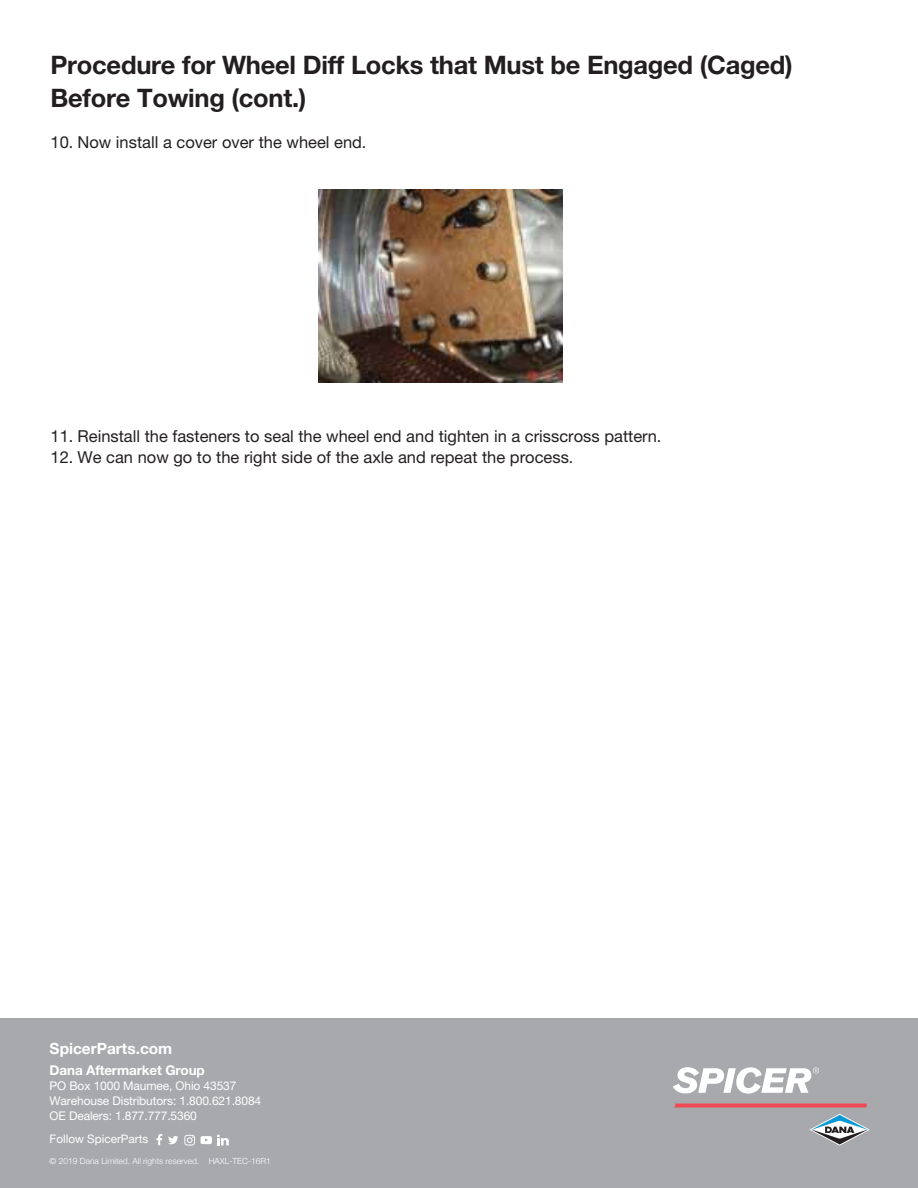
<style>
.page{position:relative;width:918px;height:1188px;background:#fff}
.page>*{position:absolute;margin:0;border:0;box-sizing:border-box;transform-origin:0 0}
.t1{font:700 25.5px/33px "Helvetica Neue LT Std";letter-spacing:-.01em;color:#231f20}
.t2{font:16.5px "Helvetica Neue LT Std";color:#231f20}
.t3{font:700 15.45px "Helvetica Neue";color:#fff}
.t4{font:700 13.5px "Helvetica Neue LT Std";letter-spacing:-.01em;color:#fff}
.t5{font:12px/15px "Helvetica Neue LT Std";letter-spacing:-.01em;color:#fff}
.t6{font:11.7px "Helvetica Neue LT Std";color:#fff}
.t7{font:300 8.4px "Helvetica Neue";color:#fff}
</style>
<div class="page">
<div style="left:0;top:1019px;width:918px;height:169px;background:#a7a9ac"></div>
<svg style="left:675px;top:1103px;width:192px;height:4px"></svg>
<svg style="left:673px;top:1067px;width:146px;height:27px"></svg>
<svg style="left:809px;top:1114px;width:61px;height:32px"></svg>
<svg style="left:168px;top:1136px;width:10px;height:8px"></svg>
<svg style="left:184px;top:1135px;width:45px;height:10px"></svg>
<svg style="left:156px;top:1134px;width:6px;height:11px"></svg>
<img style="left:318px;top:190px;width:245px;height:193px">
<h1 class="t1" style="left:51px;top:48px;width:744px">Procedure for Wheel Diff Locks that Must be Engaged (Caged)<br>Before Towing (cont.)</h1>
<p class="t2" style="left:51px;top:133px;width:318px">10. Now install a cover over the wheel end.</p>
<p class="t2" style="left:51px;top:427px;width:612px">11. Reinstall the fasteners to seal the wheel end and tighten in a crisscross pattern.</p>
<p class="t2" style="left:51px;top:448px;width:524px">12. We can now go to the right side of the axle and repeat the process.</p>
<p class="t3" style="left:50px;top:1037px;width:124px">SpicerParts.com</p>
<p class="t4" style="left:50px;top:1062px;width:157px">Dana Aftermarket Group</p>
<p class="t5" style="left:50px;top:1078px;width:213px">PO Box 1000 Maumee, Ohio 43537<br>Warehouse Distributors: 1.800.621.8084<br>OE Dealers: 1.877.777.5360</p>
<p class="t6" style="left:50px;top:1132px;width:100px">Follow SpicerParts</p>
<p class="t7" style="left:50px;top:1154px;width:223px">© 2019 Dana Limited. All rights reserved. HAXL-TEC-16R1</p>
</div>
